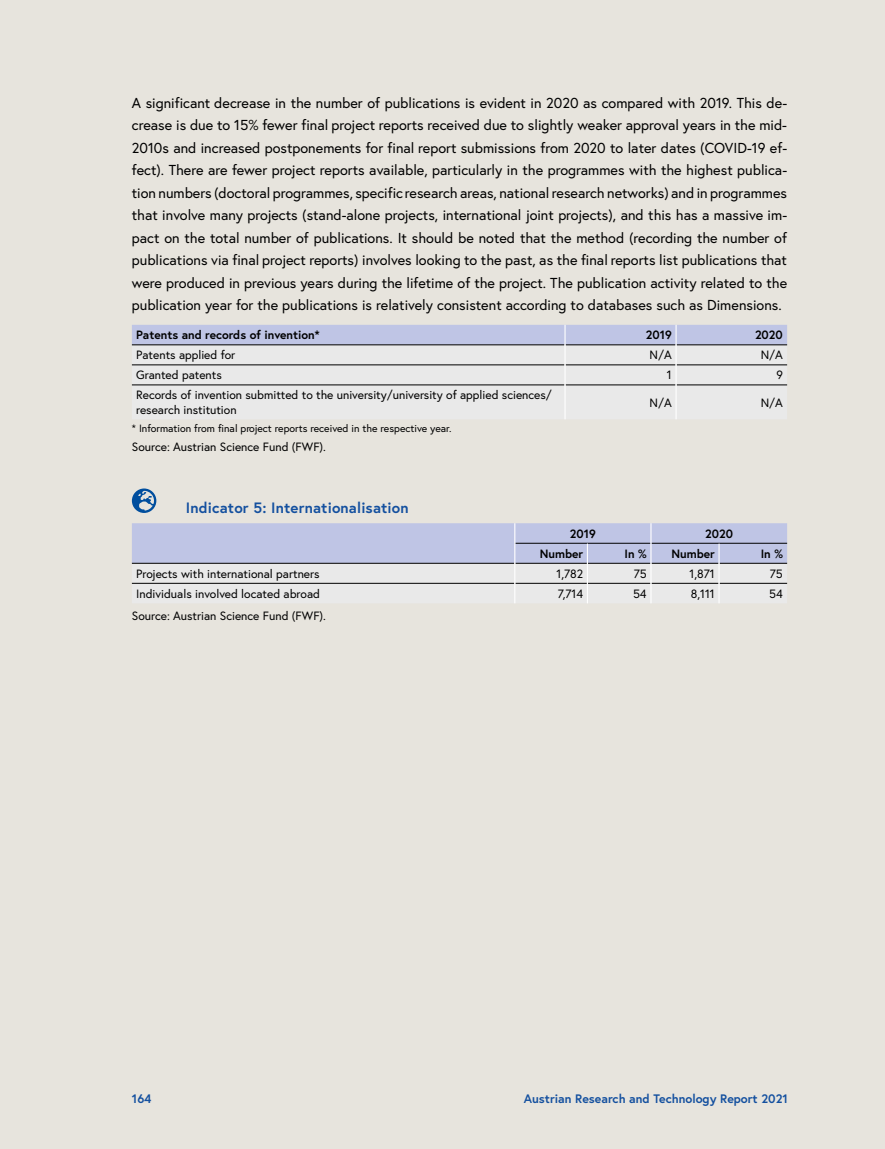
<style>
.page{position:relative;width:885px;height:1149px;background:#fff}
.page>*{position:absolute;margin:0;border:0;box-sizing:border-box;transform-origin:0 0}
.id272{font:700 15px "Europa Austria";letter-spacing:.01em;color:#14509f}
.id274{font:14.4px/22.5px "Europa Austria";color:#000;text-align:justify}
.t1{font:700 12.3px "Europa Austria";color:#14509f}
.id275{font:12px/14.4px "Europa Austria";color:#000}
.t2{font:700 12px "Europa Austria";color:#000}
.t3{font:10.5px "Europa Austria";color:#000}
</style>
<div class="page">
<div style="left:0;top:0;width:884px;height:1148px;background:#e7e4dd"></div>
<div style="left:132px;top:385px;width:655px;height:34px;background:#e9e9e9"></div>
<svg style="left:132px;top:325px;width:655px;height:60px"></svg>
<hr style="left:564px;top:385px;width:1px;height:34px;background:#fff">
<hr style="left:675px;top:385px;width:1px;height:34px;background:#fff">
<svg style="left:132px;top:488px;width:24px;height:25px"></svg>
<svg style="left:132px;top:523px;width:655px;height:80px"></svg>
<p class="id274" style="left:132px;top:91px;width:656px">A significant decrease in the number of publications is evident in 2020 as compared with 2019. This de&shy;crease is due to 15% fewer final project reports received due to slightly weaker approval years in the mid-2010s and increased postponements for final report submissions from 2020 to later dates (COVID-19 ef&shy;fect). There are fewer project reports available, particularly in the programmes with the highest publica&shy;tion numbers (doctoral programmes, specific research areas, national research networks) and in programmes that involve many projects (stand-alone projects, international joint projects), and this has a massive im&shy;pact on the total number of publications. It should be noted that the method (recording the number of publications via final project reports) involves looking to the past, as the final reports list publications that were produced in previous years during the lifetime of the project. The publication activity related to the publication year for the publications is relatively consistent according to databases such as Dimensions.</p>
<p class="t2" style="left:136px;top:327px;width:185px">Patents and records of invention*</p>
<p class="t2" style="left:645px;top:327px;width:28px">2019</p>
<p class="t2" style="left:754px;top:327px;width:29px">2020</p>
<p class="id275" style="left:136px;top:347px;width:101px">Patents applied for</p>
<p class="id275" style="left:649px;top:347px;width:24px">N/A</p>
<p class="id275" style="left:760px;top:347px;width:24px">N/A</p>
<p class="id275" style="left:136px;top:367px;width:87px">Granted patents</p>
<p class="id275" style="left:667px;top:367px;width:6px">1</p>
<p class="id275" style="left:776px;top:367px;width:8px">9</p>
<p class="id275" style="left:136px;top:387px;width:417px">Records of invention submitted to the university/university of applied sciences/ research institution</p>
<p class="id275" style="left:649px;top:395px;width:24px">N/A</p>
<p class="id275" style="left:760px;top:395px;width:24px">N/A</p>
<p class="t3" style="left:132px;top:422px;width:321px">* Information from final project reports received in the respective year.</p>
<p class="id275" style="left:132px;top:439px;width:196px">Source: Austrian Science Fund (FWF).</p>
<h4 class="id272" style="left:186px;top:497px;width:224px">Indicator 5: Internationalisation</h4>
<p class="t2" style="left:570px;top:525px;width:28px">2019</p>
<p class="t2" style="left:705px;top:525px;width:29px">2020</p>
<p class="t2" style="left:539px;top:545px;width:45px">Number</p>
<p class="t2" style="left:624px;top:545px;width:24px">In %</p>
<p class="t2" style="left:671px;top:545px;width:45px">Number</p>
<p class="t2" style="left:760px;top:545px;width:24px">In %</p>
<p class="id275" style="left:136px;top:566px;width:185px">Projects with international partners</p>
<p class="id275" style="left:556px;top:566px;width:28px">1,782</p>
<p class="id275" style="left:633px;top:566px;width:14px">75</p>
<p class="id275" style="left:689px;top:566px;width:27px">1,871</p>
<p class="id275" style="left:769px;top:566px;width:14px">75</p>
<p class="id275" style="left:136px;top:586px;width:185px">Individuals involved located abroad</p>
<p class="id275" style="left:557px;top:586px;width:27px">7,714</p>
<p class="id275" style="left:633px;top:586px;width:15px">54</p>
<p class="id275" style="left:690px;top:586px;width:25px">8,111</p>
<p class="id275" style="left:769px;top:586px;width:15px">54</p>
<p class="id275" style="left:132px;top:608px;width:196px">Source: Austrian Science Fund (FWF).</p>
<p class="t1" style="left:132px;top:1090px;width:21px">164</p>
<p class="t1" style="left:524px;top:1090px;width:265px">Austrian Research and Technology Report 2021</p>
</div>
